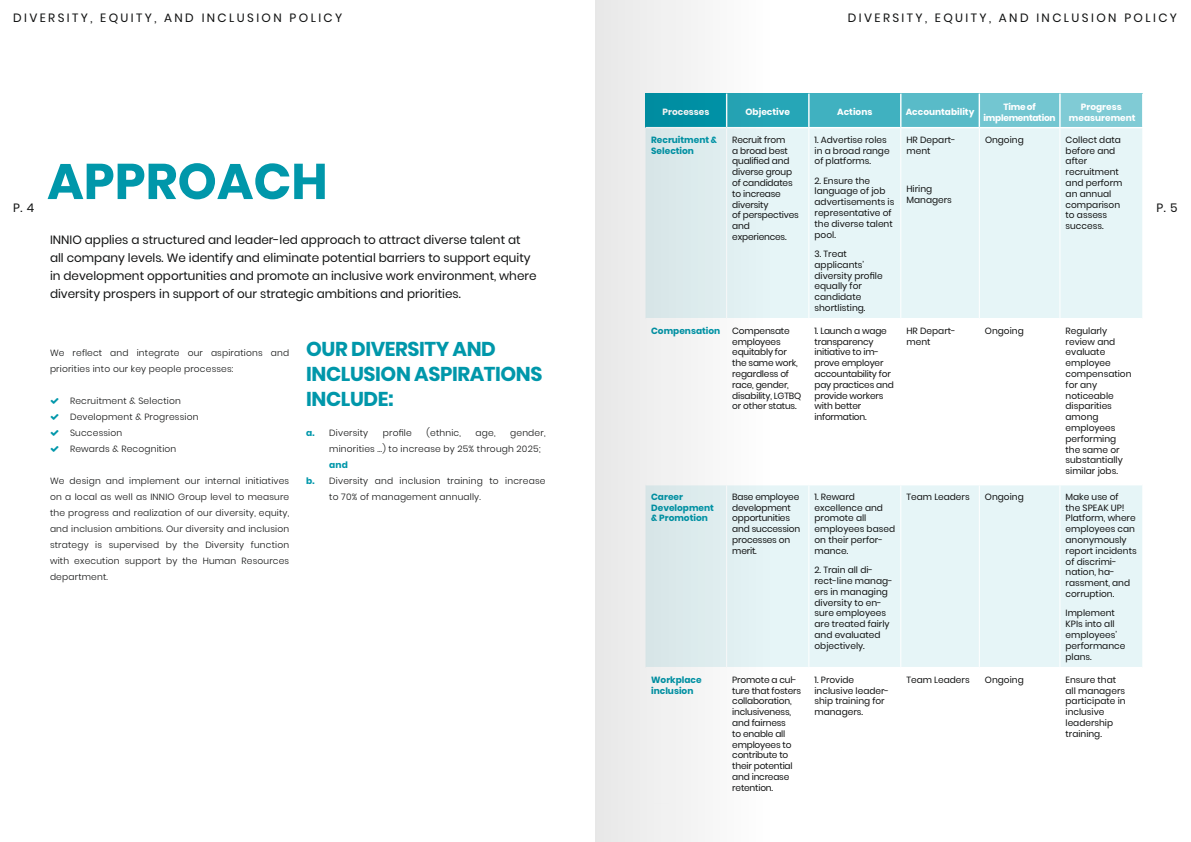
<style>
.page{position:relative;width:1191px;height:842px;background:#fff}
.page>*{position:absolute;margin:0;border:0;box-sizing:border-box;transform-origin:0 0}
.t1{font:700 50px "Poppins";color:#0097aa}
.t2{font:700 20px/25px "Poppins";letter-spacing:-.02em;color:#0097aa}
.t3{font:12px/18px "Poppins";color:#111212}
.t4{font:12px "Poppins";letter-spacing:.2em;color:#111212}
.t5{font:9px/10.8px "Poppins";color:#111212}
.t6{font:300 9px/16px "Poppins";letter-spacing:.02em;color:#111212}
.t7{font:9px/10.8px "Poppins";letter-spacing:-.02em;color:#111212}
.t8{font:700 9px/10.8px "Poppins";color:#0097aa}
.t9{font:700 9px/10.8px "Poppins";color:#fff;text-align:center}
.t10{font:700 9px/10.8px "Poppins";letter-spacing:-.03em;color:#fff;text-align:center}
.s1{font-weight:700;color:#0097aa}
</style>
<div class="page">
<div style="left:726px;top:94px;width:83px;height:34px;background:#26a6b7"></div>
<div style="left:809px;top:94px;width:91px;height:34px;background:#40b1c0"></div>
<div style="left:900px;top:94px;width:79px;height:34px;background:#59bbc8"></div>
<div style="left:979px;top:94px;width:81px;height:34px;background:#73c6d1"></div>
<div style="left:1060px;top:94px;width:82px;height:34px;background:#80cbd5"></div>
<div style="left:775px;top:128px;width:367px;height:190px;background:#e6f5f7"></div>
<div style="left:775px;top:485px;width:367px;height:182px;background:#e6f5f7"></div>
<hr style="left:808px;top:128px;width:1px;height:190px;background:#fff">
<hr style="left:900px;top:128px;width:1px;height:190px;background:#fff">
<hr style="left:979px;top:128px;width:1px;height:190px;background:#fff">
<hr style="left:1059px;top:128px;width:1px;height:190px;background:#fff">
<hr style="left:808px;top:485px;width:1px;height:182px;background:#fff">
<hr style="left:900px;top:485px;width:1px;height:182px;background:#fff">
<hr style="left:979px;top:485px;width:1px;height:182px;background:#fff">
<hr style="left:1059px;top:485px;width:1px;height:182px;background:#fff">
<hr style="left:726px;top:127px;width:83px;height:1px;background:#fff">
<hr style="left:809px;top:127px;width:91px;height:1px;background:#fff">
<hr style="left:900px;top:127px;width:79px;height:1px;background:#fff">
<hr style="left:808px;top:94px;width:1px;height:33px;background:#fff">
<hr style="left:900px;top:94px;width:1px;height:33px;background:#fff">
<hr style="left:1060px;top:127px;width:83px;height:1px;background:#fff">
<hr style="left:978px;top:94px;width:2px;height:33px;background:#fff">
<hr style="left:1059px;top:94px;width:1px;height:33px;background:#fff">
<hr style="left:979px;top:127px;width:81px;height:1px;background:#fff">
<svg style="left:595px;top:0;width:180px;height:842px;fill:#ebeeef"></svg>
<h3 class="t4" style="left:13px;top:11px;width:331px">DIVERSITY, EQUITY, AND INCLUSION POLICY</h3>
<h3 class="t4" style="left:848px;top:11px;width:331px">DIVERSITY, EQUITY, AND INCLUSION POLICY</h3>
<p class="t9" style="left:662px;top:107px;width:48px">Processes</p>
<p class="t9" style="left:745px;top:107px;width:46px">Objective</p>
<p class="t9" style="left:837px;top:107px;width:37px">Actions</p>
<p class="t9" style="left:905px;top:107px;width:70px">Accountability</p>
<p class="t10" style="left:983px;top:101px;width:74px">Time of implementation</p>
<p class="t9" style="left:1069px;top:101px;width:68px">Progress measurement</p>
<p class="t8" style="left:651px;top:134px;width:68px">Recruitment &amp;<br>Selection</p>
<p class="t7" style="left:732px;top:134px;width:68px">Recruit from<br>a broad best qualified and diverse group of candidates to increase diversity<br>of perspectives and experiences.</p>
<p class="t5" style="left:814px;top:134px;width:77px">1. Advertise roles in a broad range of platforms.</p>
<p class="t5" style="left:985px;top:134px;width:40px">Ongoing</p>
<p class="t5" style="left:1065px;top:134px;width:58px">Collect data before and after recruitment and perform an annual comparison to assess success.</p>
<p class="t5" style="left:906px;top:134px;width:51px">HR Depart&shy;ment</p>
<p class="t5" style="left:906px;top:184px;width:47px">Hiring<br>Managers</p>
<h1 class="t1" style="left:47px;top:153px;width:282px">APPROACH</h1>
<p class="t3" style="left:50px;top:231px;width:488px">INNIO applies a structured and leader-led approach to attract diverse talent at all company levels. We identify and eliminate potential barriers to support equity in development opportunities and promote an inclusive work environment, where diversity prospers in support of our strategic ambitions and priorities.</p>
<p class="t5" style="left:814px;top:175px;width:81px">2. Ensure the language of job advertisements is representative of the diverse talent pool.</p>
<p class="t5" style="left:814px;top:248px;width:70px">3. Treat applicants’ diversity profile equally for candidate shortlisting.</p>
<h3 class="t3" style="left:13px;top:199px;width:23px">P. 4</h3>
<h3 class="t3" style="left:1156px;top:199px;width:23px">P. 5</h3>
<p class="t6" style="left:50px;top:345px;width:241px">We reflect and integrate our aspirations and priorities into our key people processes:</p>
<p class="t6" style="left:70px;top:393px;width:130px">Recruitment &amp; Selection<br>Development &amp; Progression<br>Succession<br>Rewards &amp; Recognition</p>
<p class="t6" style="left:50px;top:473px;width:241px;text-align:justify">We design and implement our internal initiatives on a local as well as INNIO Group level to measure the progress and realization of our diversity, equity, and inclusion ambitions. Our diversity and inclusion strategy is supervised by the Diversity function with execution support by the Human Resources department.</p>
<h2 class="t2" style="left:306px;top:337px;width:238px">OUR DIVERSITY AND<br>INCLUSION ASPIRATIONS<br>INCLUDE:</h2>
<p class="t6" style="left:306px;top:425px;width:63px"><span class="s1">a.</span> Diversity</p>
<p class="t6" style="left:383px;top:425px;width:30px">profile</p>
<p class="t6" style="left:426px;top:425px;width:36px">(ethnic,</p>
<p class="t6" style="left:475px;top:425px;width:21px">age,</p>
<p class="t6" style="left:329px;top:425px;width:218px;text-indent:181px">gender, minorities …) to increase by 25% through 2025;</p>
<p class="t8" style="left:329px;top:459px;width:20px">and</p>
<p class="t6" style="left:306px;top:473px;width:241px"><span class="s1">b.</span> Diversity and inclusion training to increase</p>
<p class="t6" style="left:329px;top:489px;width:153px">to 70% of management annually.</p>
<p class="t8" style="left:651px;top:325px;width:71px">Compensation</p>
<p class="t7" style="left:732px;top:325px;width:70px">Compensate employees equitably for the same work, regardless of race, gender, disability, LGTBQ or other status.</p>
<p class="t7" style="left:814px;top:325px;width:81px">1. Launch a wage transparency initiative to im&shy;prove employer accountability for pay practices and provide workers with better information.</p>
<p class="t5" style="left:906px;top:325px;width:51px">HR Depart&shy;ment</p>
<p class="t5" style="left:985px;top:325px;width:40px">Ongoing</p>
<p class="t5" style="left:1065px;top:325px;width:67px">Regularly review and evaluate employee compensation for any noticeable disparities among employees performing the same or substantially similar jobs.</p>
<p class="t8" style="left:651px;top:491px;width:64px">Career<br>Development &amp; Promotion</p>
<p class="t7" style="left:732px;top:491px;width:69px">Base employee development opportunities and succession processes on merit.</p>
<p class="t5" style="left:814px;top:491px;width:82px">1. Reward excellence and promote all employees based on their perfor&shy;mance.</p>
<p class="t5" style="left:814px;top:565px;width:80px">2. Train all di&shy;rect-line manag&shy;ers in managing diversity to en&shy;sure employees are treated fairly and evaluated objectively.</p>
<p class="t5" style="left:906px;top:491px;width:65px">Team Leaders</p>
<p class="t5" style="left:985px;top:491px;width:40px">Ongoing</p>
<p class="t5" style="left:1065px;top:491px;width:73px">Make use of<br>the SPEAK UP!<br>Platform, where employees can anonymously report incidents of discrimi&shy;nation, ha&shy;rassment, and corruption.</p>
<p class="t5" style="left:1065px;top:608px;width:61px">Implement<br>KPIs into all employees’ performance plans.</p>
<p class="t8" style="left:651px;top:674px;width:52px">Workplace inclusion</p>
<p class="t7" style="left:732px;top:674px;width:70px">Promote a cul&shy;ture that fosters collaboration, inclusiveness, and fairness<br>to enable all employees to contribute to their potential and increase retention.</p>
<p class="t5" style="left:814px;top:674px;width:76px">1. Provide inclusive leader&shy;ship training for managers.</p>
<p class="t5" style="left:906px;top:674px;width:65px">Team Leaders</p>
<p class="t5" style="left:985px;top:674px;width:40px">Ongoing</p>
<p class="t5" style="left:1065px;top:674px;width:62px">Ensure that all managers participate in inclusive leadership training.</p>
</div>
